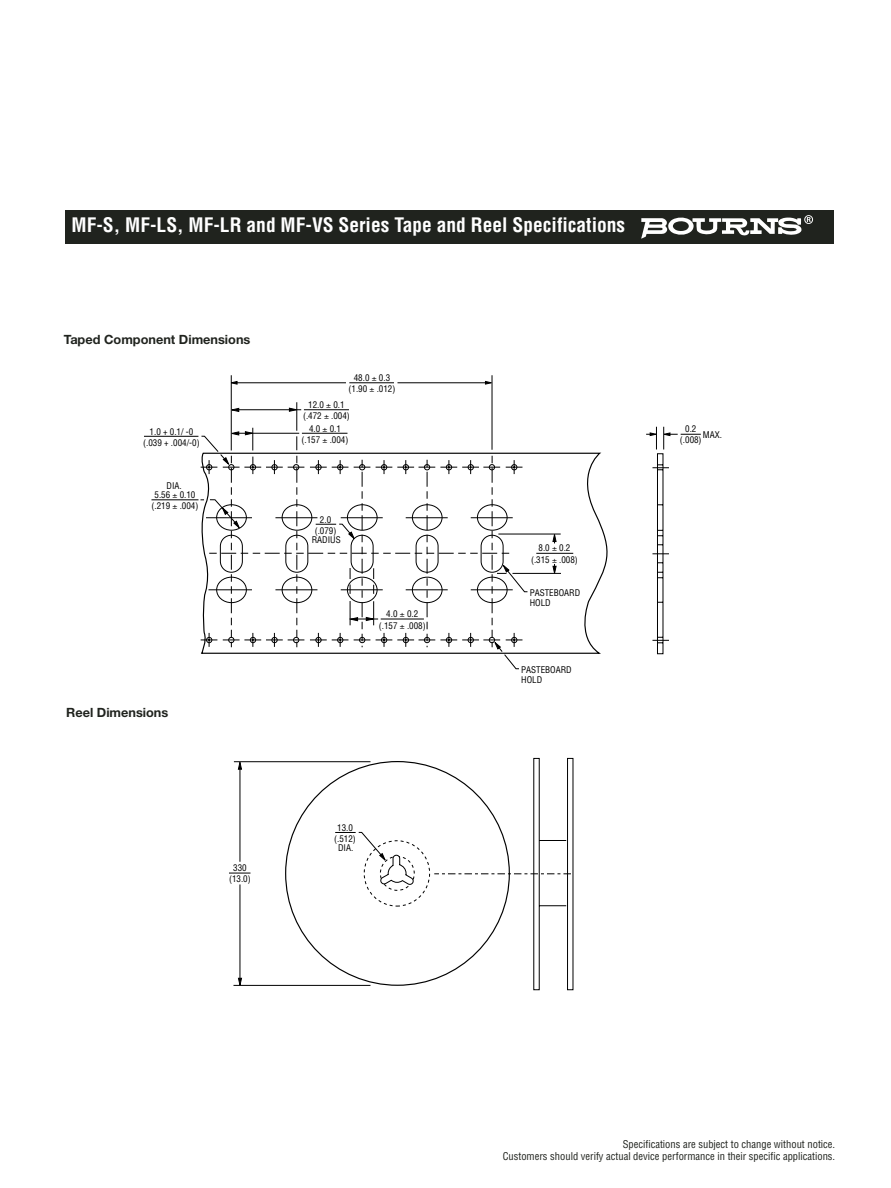
<style>
.page{position:relative;width:891px;height:1188px;background:#fff}
.page>*{position:absolute;margin:0;border:0;box-sizing:border-box;transform-origin:0 0}
.t1{font:700 condensed 19.5px "Helvetica";color:#fff}
.t2{font:700 12.75px "Helvetica Neue";color:#20231e}
.t3{font:condensed 10.5px/12px "Helvetica";color:#20231e;text-align:right}
.t4{font:condensed 9px/11.2px "Helvetica";color:#000;text-align:center}
</style>
<div class="page">
<div style="left:65px;top:210px;width:769px;height:34px;background:#20231e"></div>
<svg style="left:641px;top:215px;width:172px;height:24px"></svg>
<hr style="left:144px;top:436px;width:54px;height:1px;background:#000">
<hr style="left:151px;top:499px;width:48px;height:1px;background:#000">
<hr style="left:231px;top:375px;width:1px;height:75px;background:#000">
<svg style="left:485px;top:381px;width:7px;height:3px"></svg>
<hr style="left:397px;top:382px;width:90px;height:1px;background:#000">
<hr style="left:492px;top:375px;width:1px;height:75px;background:#000">
<svg style="left:230px;top:381px;width:7px;height:4px"></svg>
<hr style="left:236px;top:382px;width:110px;height:1px;background:#000">
<hr style="left:349px;top:382px;width:45px;height:1px;background:#000">
<svg style="left:198px;top:452px;width:410px;height:202px"></svg>
<svg style="left:646px;top:427px;width:55px;height:227px"></svg>
<hr style="left:234px;top:761px;width:136px;height:1px;background:#000">
<hr style="left:233px;top:985px;width:137px;height:1px;background:#000">
<svg style="left:238px;top:761px;width:4px;height:9px"></svg>
<hr style="left:240px;top:884px;width:1px;height:96px;background:#000">
<svg style="left:238px;top:978px;width:4px;height:8px"></svg>
<hr style="left:240px;top:767px;width:1px;height:95px;background:#000">
<svg style="left:229px;top:873px;width:21px;height:1px"></svg>
<svg style="left:335px;top:758px;width:239px;height:233px"></svg>
<svg style="left:200px;top:402px;width:328px;height:267px"></svg>
<svg style="left:552px;top:533px;width:5px;height:18px"></svg>
<svg style="left:552px;top:558px;width:5px;height:17px"></svg>
<h1 class="t1" style="left:72px;top:218px;width:555px">MF-S, MF-LS, MF-LR and MF-VS Series Tape and Reel Specifications</h1>
<h2 class="t2" style="left:64px;top:335px;width:188px">Taped Component Dimensions</h2>
<p class="t4" style="left:143px;top:426px;width:58px">1.0 + 0.1/ -0 (.039 + .004/-0)</p>
<p class="t4" style="left:167px;top:481px;width:17px">DIA.</p>
<p class="t4" style="left:152px;top:490px;width:48px">5.56 0.10 (.219 .004)</p>
<h2 class="t2" style="left:66px;top:707px;width:104px">Reel Dimensions</h2>
<p class="t4" style="left:229px;top:863px;width:23px">330 (13.0)</p>
<p class="t4" style="left:349px;top:372px;width:48px">48.0 0.3 (1.90 .012)</p>
<p class="t4" style="left:303px;top:400px;width:48px">12.0 0.1 (.472 .004)</p>
<p class="t4" style="left:302px;top:423px;width:48px">4.0 0.1 (.157 .004)</p>
<p class="t4" style="left:315px;top:514px;width:23px">2.0 (.079)</p>
<p class="t4" style="left:312px;top:535px;width:30px">RADIUS</p>
<p class="t4" style="left:379px;top:609px;width:48px">4.0 0.2 (.157 .008)</p>
<p class="t4" style="left:334px;top:823px;width:23px">13.0 (.512)</p>
<p class="t4" style="left:338px;top:843px;width:17px">DIA.</p>
<p class="t4" style="left:531px;top:543px;width:48px">8.0 0.2 (.315 .008)</p>
<p class="t4" style="left:530px;top:588px;width:52px;line-height:10.5px;text-align:left">PASTEBOARD<br>HOLD</p>
<p class="t4" style="left:521px;top:665px;width:52px;line-height:10.5px;text-align:left">PASTEBOARD<br>HOLD</p>
<p class="t4" style="left:680px;top:424px;width:23px">0.2 (.008)</p>
<p class="t4" style="left:703px;top:429px;width:21px">MAX.</p>
<p class="t3" style="left:503px;top:1139px;width:334px">Specifications are subject to change without notice.<br>Customers should verify actual device performance in their specific applications.</p>
</div>
